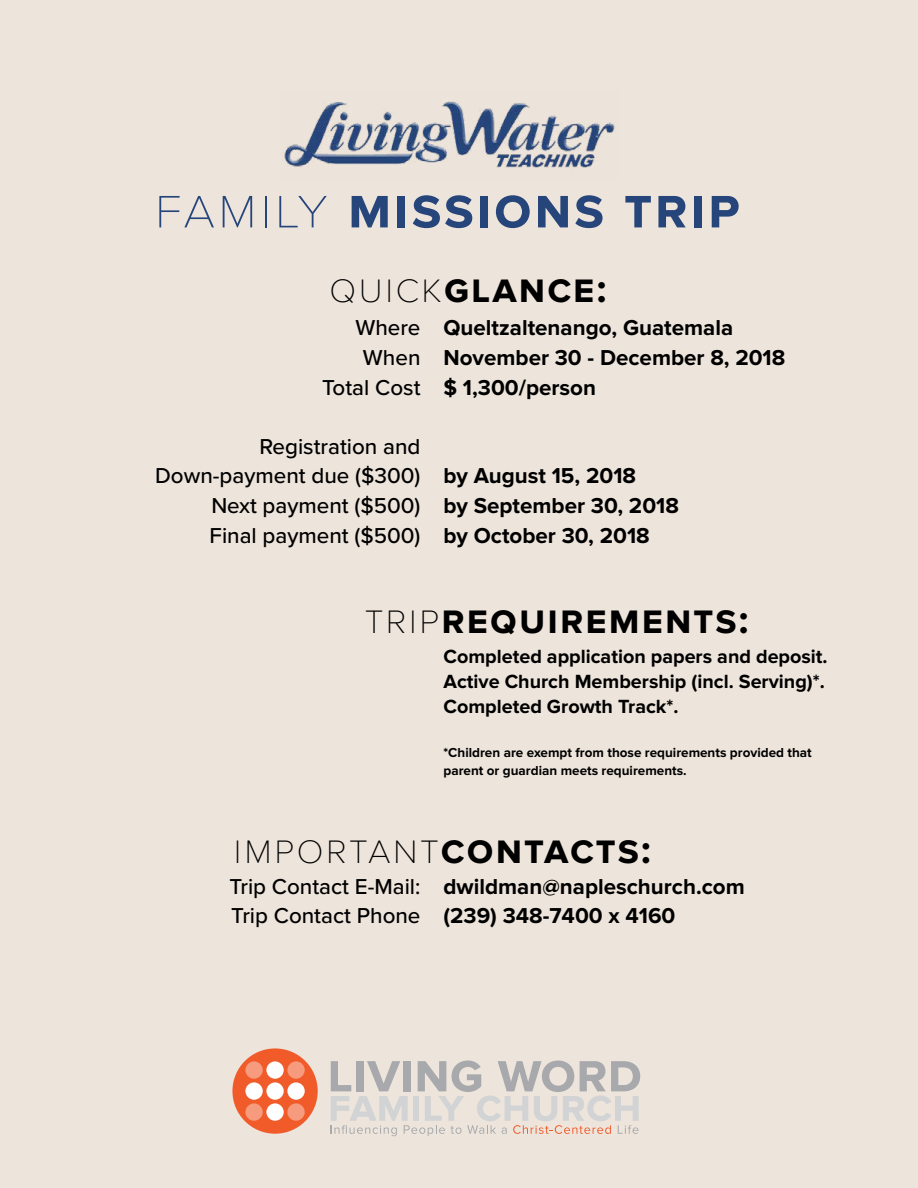
<style>
.page{position:relative;width:918px;height:1188px;background:#ede4db}
.page>*{position:absolute;margin:0;border:0;box-sizing:border-box;transform-origin:0 0}
.t1{font:700 57.15px "Proxima Nova";letter-spacing:.05em;color:#26457b}
.t2{font:700 40.8px "Proxima Nova";letter-spacing:.05em;color:#000}
.t3{font:100 40.8px "Proxima Nova T";letter-spacing:.05em;color:#000}
.t4{font:700 22.35px/29.7px "Proxima Nova";color:#000}
.t5{font:500 22.35px/29.7px "Proxima Nova";color:#000;text-align:right}
.t6{font:700 19.8px/25.5px "Proxima Nova";color:#000}
.t7{font:700 13.5px/18px "Proxima Nova";color:#000}
.s1{font-family:"Proxima Nova T";font-weight:100}
.s2{font-family:"Proxima Nova";font-weight:700}
</style>
<div class="page">
<svg style="left:331px;top:1061px;width:309px;height:75px"></svg>
<div style="left:232px;top:1048px;width:86px;height:86px;background:#f15a29;border-radius:50%"></div>
<svg style="left:287px;top:1061px;width:18px;height:18px"></svg>
<div style="left:287px;top:1082px;width:18px;height:18px;background:#fff;border-radius:50%"></div>
<svg style="left:287px;top:1103px;width:18px;height:18px"></svg>
<div style="left:266px;top:1061px;width:18px;height:18px;background:#fff;border-radius:50%"></div>
<div style="left:266px;top:1082px;width:18px;height:18px;background:#fff;border-radius:50%"></div>
<div style="left:266px;top:1103px;width:18px;height:18px;background:#fff;border-radius:50%"></div>
<svg style="left:245px;top:1061px;width:18px;height:18px"></svg>
<div style="left:245px;top:1082px;width:18px;height:18px;background:#fff;border-radius:50%"></div>
<svg style="left:245px;top:1103px;width:18px;height:18px"></svg>
<img style="left:284px;top:101px;width:331px;height:67px">
<h1 class="t1" style="left:154px;top:175px;width:587px"><span class="s1">family</span> missions trip</h1>
<h2 class="t2" style="left:329px;top:265px;width:279px"><span class="s1">quick</span>glance:</h2>
<p class="t4" style="left:443px;top:313px;width:343px">Queltzaltenango, Guatemala<br>November 30 - December 8, 2018 $ 1,300/person</p>
<p class="t5" style="left:322px;top:313px;width:100px">Where<br>When<br>Total Cost</p>
<p class="t5" style="left:155px;top:432px;width:267px">Registration and<br>Down-payment due ($300)<br>Next payment ($500)<br>Final payment ($500)</p>
<p class="t4" style="left:443px;top:462px;width:237px">by August 15, 2018<br>by September 30, 2018 by October 30, 2018</p>
<h2 class="t2" style="left:365px;top:595px;width:386px"><span class="s1">trip</span>requirements:</h2>
<p class="t6" style="left:443px;top:644px;width:386px">Completed application papers and deposit.<br>Active Church Membership (incl. Serving)*.<br>Completed Growth Track*.</p>
<p class="t7" style="left:443px;top:744px;width:370px">*Children are exempt from those requirements provided that parent or guardian meets requirements.</p>
<h2 class="t3" style="left:234px;top:826px;width:419px">important<span class="s2">contacts:</span></h2>
<p class="t4" style="left:443px;top:872px;width:303px">dwildman@napleschurch.com (239) 348-7400 x 4160</p>
<p class="t5" style="left:229px;top:872px;width:193px;text-align:left">Trip Contact E-Mail:<br>Trip Contact Phone</p>
</div>
